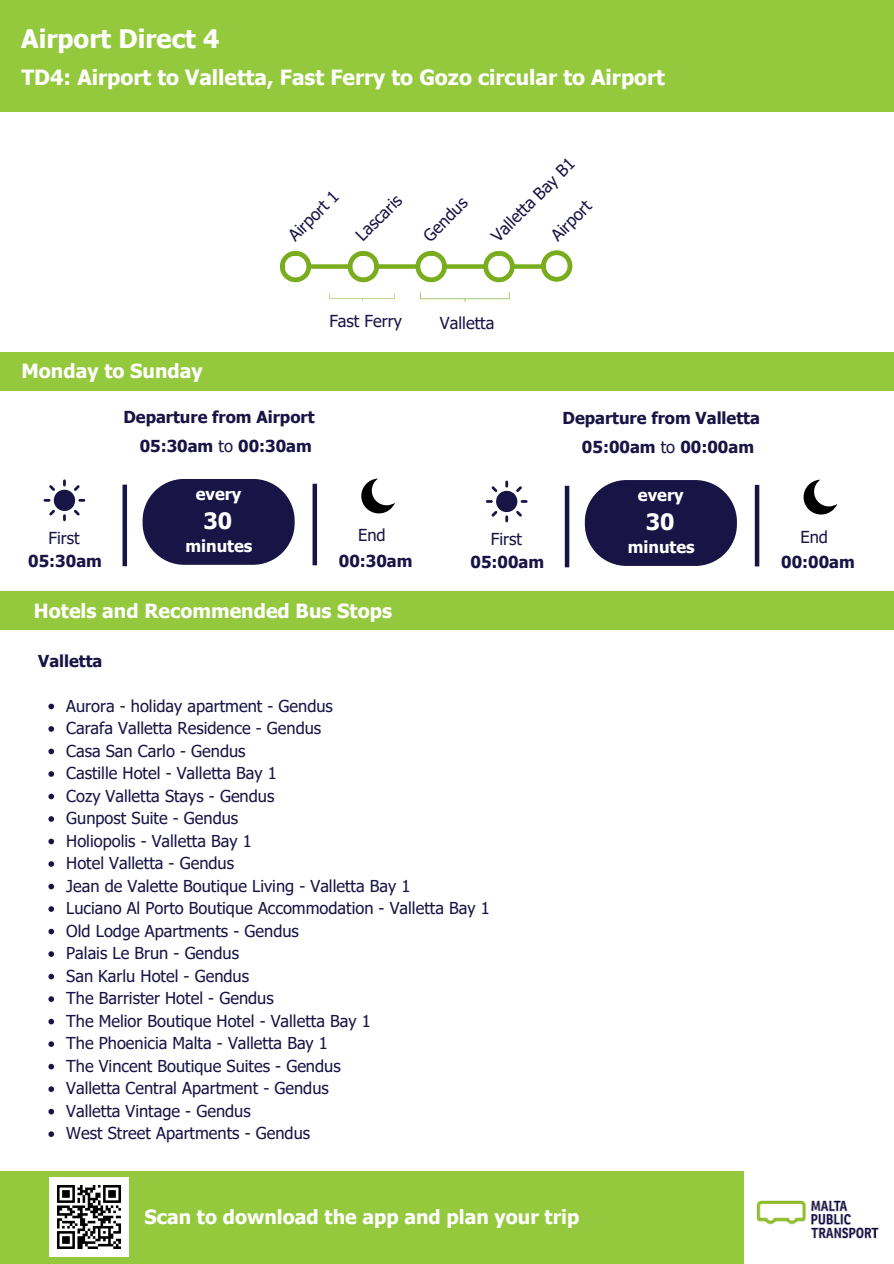
<style>
.page{position:relative;width:894px;height:1264px;background:#fff}
.page>*{position:absolute;margin:0;border:0;box-sizing:border-box;transform-origin:0 0}
.t1{font:700 25.5px "Tahoma";color:#fff}
.t2{font:700 22.5px "Tahoma";color:#fff}
.t3{font:700 21px "Tahoma";color:#fff}
.t4{font:700 19.5px "Tahoma";color:#fff}
.t5{font:16.5px "Tahoma";color:#181445}
.t6{font:700 16.5px "Tahoma";color:#181445}
.t7{font:700 16.5px "Tahoma";color:#fff}
.s1{font-weight:400}
</style>
<div class="page">
<div style="left:0;top:0;width:893px;height:111px;background:#95c93d"></div>
<div style="left:0;top:352px;width:893px;height:39px;background:#95c93d"></div>
<svg style="left:142px;top:479px;width:152px;height:86px;background:#322f5a"></svg>
<svg style="left:44px;top:479px;width:41px;height:42px"></svg>
<svg style="left:361px;top:478px;width:34px;height:35px"></svg>
<div style="left:122px;top:484px;width:5px;height:82px;background:#181445"></div>
<div style="left:312px;top:483px;width:5px;height:82px;background:#181445"></div>
<div style="left:0;top:591px;width:893px;height:39px;background:#95c93d"></div>
<svg style="left:584px;top:480px;width:152px;height:86px;background:#322f5a"></svg>
<svg style="left:485px;top:480px;width:42px;height:42px"></svg>
<svg style="left:803px;top:479px;width:34px;height:35px"></svg>
<div style="left:564px;top:486px;width:5px;height:81px;background:#181445"></div>
<div style="left:754px;top:485px;width:5px;height:81px;background:#181445"></div>
<svg style="left:48px;top:703px;width:6px;height:6px"></svg>
<svg style="left:48px;top:726px;width:6px;height:5px"></svg>
<svg style="left:48px;top:748px;width:6px;height:6px"></svg>
<svg style="left:48px;top:771px;width:6px;height:5px"></svg>
<svg style="left:48px;top:793px;width:6px;height:6px"></svg>
<svg style="left:48px;top:816px;width:6px;height:5px"></svg>
<svg style="left:48px;top:838px;width:6px;height:6px"></svg>
<svg style="left:48px;top:861px;width:6px;height:5px"></svg>
<svg style="left:48px;top:883px;width:6px;height:6px"></svg>
<svg style="left:48px;top:906px;width:6px;height:5px"></svg>
<svg style="left:48px;top:928px;width:6px;height:6px"></svg>
<svg style="left:48px;top:951px;width:6px;height:5px"></svg>
<svg style="left:48px;top:973px;width:6px;height:6px"></svg>
<svg style="left:48px;top:996px;width:6px;height:5px"></svg>
<svg style="left:48px;top:1018px;width:6px;height:6px"></svg>
<svg style="left:48px;top:1041px;width:6px;height:5px"></svg>
<svg style="left:48px;top:1063px;width:6px;height:6px"></svg>
<svg style="left:48px;top:1086px;width:6px;height:5px"></svg>
<svg style="left:48px;top:1108px;width:6px;height:6px"></svg>
<svg style="left:48px;top:1131px;width:6px;height:5px"></svg>
<img style="left:743px;top:1171px;width:136px;height:92px">
<div style="left:0;top:1170px;width:743px;height:93px;background:#95c93d"></div>
<img style="left:50px;top:1177px;width:79px;height:79px">
<div style="left:295px;top:264px;width:255px;height:5px;background:#79ad1d"></div>
<div style="left:280px;top:251px;width:31px;height:31px;background:#79ad1d;border-radius:50%"></div>
<div style="left:284px;top:256px;width:22px;height:21px;background:#fff;border-radius:50%"></div>
<svg style="left:347px;top:251px;width:32px;height:31px"></svg>
<div style="left:352px;top:256px;width:22px;height:21px;background:#fff;border-radius:50%"></div>
<svg style="left:415px;top:251px;width:32px;height:31px"></svg>
<div style="left:420px;top:256px;width:22px;height:21px;background:#fff;border-radius:50%"></div>
<svg style="left:483px;top:251px;width:31px;height:31px"></svg>
<div style="left:488px;top:256px;width:21px;height:21px;background:#fff;border-radius:50%"></div>
<svg style="left:541px;top:250px;width:31px;height:32px"></svg>
<div style="left:545px;top:255px;width:22px;height:22px;background:#fff;border-radius:50%"></div>
<svg style="left:329px;top:293px;width:65px;height:8px"></svg>
<svg style="left:420px;top:292px;width:89px;height:10px"></svg>
<h1 class="t1" style="left:21px;top:23px;width:199px">Airport Direct 4</h1>
<h2 class="t3" style="left:21px;top:64px;width:645px">TD4: Airport to Valletta, Fast Ferry to Gozo circular to Airport</h2>
<p class="t5" style="left:284px;top:230px;width:65px;rotate:-45deg">Airport 1</p>
<p class="t5" style="left:351px;top:230px;width:59px;rotate:-45deg">Lascaris</p>
<p class="t5" style="left:418px;top:231px;width:56px;rotate:-45deg">Gendus</p>
<p class="t5" style="left:486px;top:231px;width:111px;rotate:-45deg">Val etta Bay B1</p>
<p class="t5" style="left:546px;top:230px;width:51px;rotate:-45deg">Airport</p>
<p class="t4" style="left:21px;top:358px;width:183px">Monday to Sunday</p>
<p class="t5" style="left:48px;top:527px;width:33px">First</p>
<p class="t6" style="left:28px;top:550px;width:75px">05:30am</p>
<p class="t6" style="left:123px;top:406px;width:192px">Departure from Airport</p>
<p class="t6" style="left:140px;top:435px;width:173px">05:30am <span class="s1">to</span> 00:30am</p>
<p class="t7" style="left:196px;top:483px;width:47px">every</p>
<p class="t2" style="left:203px;top:506px;width:30px">30</p>
<p class="t7" style="left:185px;top:535px;width:68px">minutes</p>
<p class="t5" style="left:329px;top:311px;width:74px">Fast Ferry</p>
<p class="t5" style="left:440px;top:312px;width:56px">Valletta</p>
<p class="t5" style="left:358px;top:525px;width:29px">End</p>
<p class="t6" style="left:339px;top:550px;width:75px">00:30am</p>
<h2 class="t5" style="left:490px;top:529px;width:33px">First</h2>
<p class="t6" style="left:470px;top:551px;width:75px">05:00am</p>
<p class="t4" style="left:34px;top:599px;width:359px">Hotels and Recommended Bus Stops</p>
<h3 class="t6" style="left:38px;top:650px;width:66px">Valletta</h3>
<p class="t5" style="left:66px;top:695px;width:268px">Aurora - holiday apartment - Gendus</p>
<h3 class="t5" style="left:66px;top:717px;width:256px">Carafa Valletta Residence - Gendus</h3>
<p class="t5" style="left:66px;top:740px;width:181px">Casa San Carlo - Gendus</p>
<p class="t5" style="left:66px;top:762px;width:212px">Castille Hotel - Valletta Bay 1</p>
<p class="t5" style="left:66px;top:785px;width:209px">Cozy Valletta Stays - Gendus</p>
<h3 class="t5" style="left:66px;top:807px;width:173px">Gunpost Suite - Gendus</h3>
<p class="t5" style="left:66px;top:830px;width:187px">Holiopolis - Valletta Bay 1</p>
<p class="t5" style="left:66px;top:852px;width:169px">Hotel Valletta - Gendus</p>
<h3 class="t5" style="left:66px;top:875px;width:345px">Jean de Valette Boutique Living - Valletta Bay 1</h3>
<p class="t5" style="left:66px;top:897px;width:425px">Luciano Al Porto Boutique Accommodation - Valletta Bay 1</p>
<h3 class="t5" style="left:66px;top:920px;width:234px">Old Lodge Apartments - Gendus</h3>
<p class="t5" style="left:66px;top:942px;width:174px">Palais Le Brun - Gendus</p>
<h3 class="t5" style="left:66px;top:965px;width:184px">San Karlu Hotel - Gendus</h3>
<p class="t5" style="left:66px;top:987px;width:209px">The Barrister Hotel - Gendus</p>
<p class="t5" style="left:66px;top:1010px;width:306px">The Melior Boutique Hotel - Valletta Bay 1</p>
<p class="t5" style="left:66px;top:1032px;width:263px">The Phoenicia Malta - Valletta Bay 1</p>
<h3 class="t5" style="left:66px;top:1055px;width:276px">The Vincent Boutique Suites - Gendus</h3>
<h2 class="t5" style="left:66px;top:1077px;width:264px">Valletta Central Apartment - Gendus</h2>
<h3 class="t5" style="left:66px;top:1100px;width:186px">Valletta Vintage - Gendus</h3>
<p class="t5" style="left:66px;top:1122px;width:245px">West Street Apartments - Gendus</p>
<p class="t6" style="left:562px;top:407px;width:199px">Departure from Valletta</p>
<h3 class="t6" style="left:582px;top:437px;width:173px">05:00am <span class="s1">to</span> 00:00am</h3>
<h3 class="t7" style="left:637px;top:484px;width:47px">every</h3>
<p class="t2" style="left:645px;top:507px;width:30px">30</p>
<p class="t7" style="left:627px;top:536px;width:68px">minutes</p>
<p class="t5" style="left:800px;top:526px;width:29px">End</p>
<h3 class="t6" style="left:781px;top:551px;width:75px">00:00am</h3>
<p class="t4" style="left:144px;top:1204px;width:436px">Scan to download the app and plan your trip</p>
</div>
